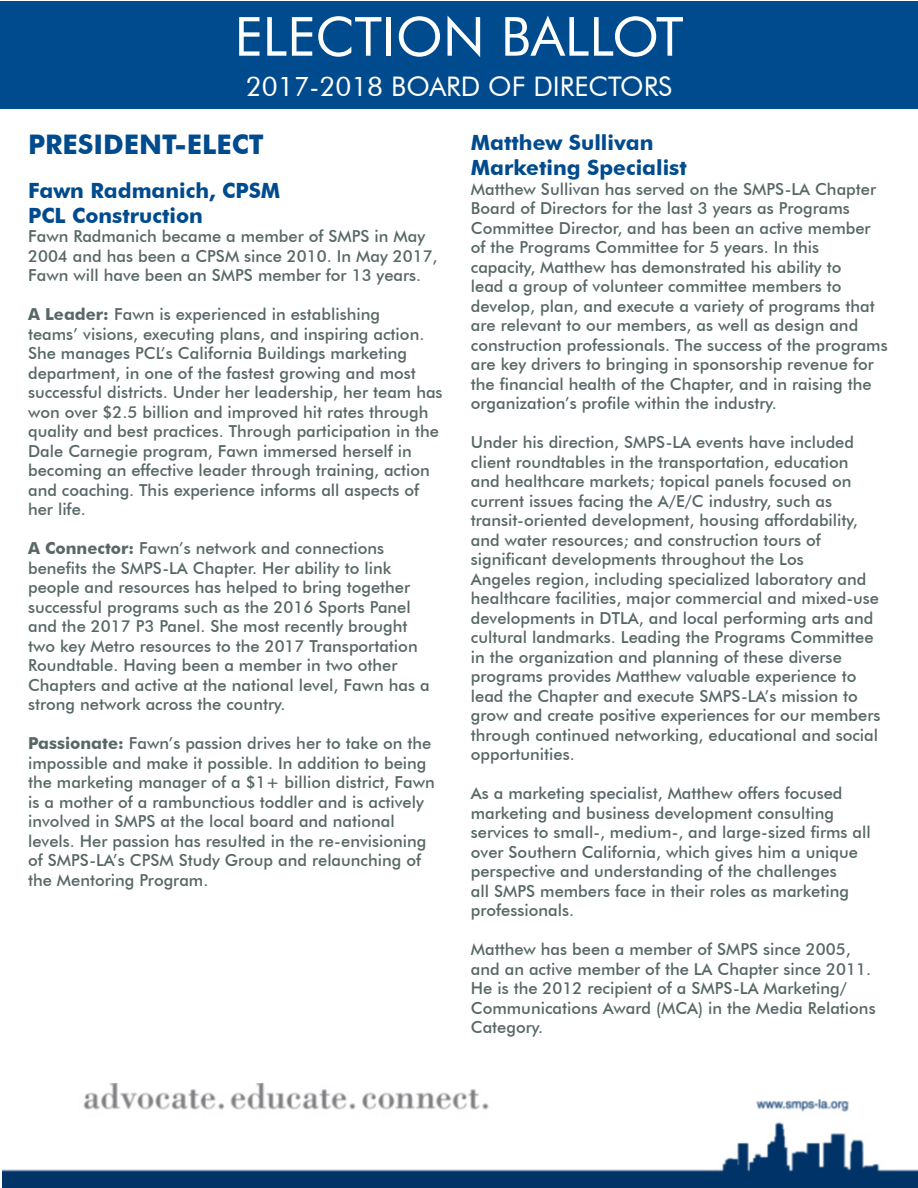
<style>
.page{position:relative;width:918px;height:1188px;background:#fff}
.page>*{position:absolute;margin:0;border:0;box-sizing:border-box;transform-origin:0 0}
.t1{font:54px "Futura BT";color:#fff}
.t2{font:27px "Futura BT";color:#fff}
.t3{font:700 27px "Futura BT";color:#004b8d}
.t4{font:700 21px/25.2px "Futura BT";color:#004b8d}
.t5{font:500 16.5px/19.5px "Futura BT";color:#586867}
.s1{font-weight:700}
</style>
<div class="page">
<div style="left:0;top:1px;width:918px;height:108px;background:#004b8d"></div>
<img style="left:3px;top:1084px;width:915px;height:104px">
<p class="t1" style="left:235px;top:4px;width:450px">ELECTION BALLOT</p>
<p class="t2" style="left:246px;top:70px;width:428px">2017-2018 BOARD OF DIRECTORS</p>
<p class="t3" style="left:28px;top:128px;width:237px">PRESIDENT-ELECT</p>
<p class="t4" style="left:28px;top:177px;width:254px">Fawn Radmanich, CPSM<br>PCL Construction</p>
<p class="t5" style="left:28px;top:227px;width:411px">Fawn Radmanich became a member of SMPS in May<br>2004 and has been a CPSM since 2010. In May 2017,<br>Fawn will have been an SMPS member for 13 years.</p>
<p class="t5" style="left:28px;top:305px;width:416px"><span class="s1">A Leader:</span> Fawn is experienced in establishing<br>teams’ visions, executing plans, and inspiring action.<br>She manages PCL’s California Buildings marketing department, in one of the fastest growing and most successful districts. Under her leadership, her team has won over $2.5 billion and improved hit rates through quality and best practices. Through participation in the Dale Carnegie program, Fawn immersed herself in becoming an effective leader through training, action and coaching. This experience informs all aspects of her life.</p>
<p class="t5" style="left:28px;top:539px;width:403px"><span class="s1">A Connector:</span> Fawn’s network and connections benefits the SMPS-LA Chapter. Her ability to link people and resources has helped to bring together successful programs such as the 2016 Sports Panel and the 2017 P3 Panel. She most recently brought two key Metro resources to the 2017 Transportation Roundtable. Having been a member in two other Chapters and active at the national level, Fawn has a strong network across the country.</p>
<p class="t5" style="left:28px;top:734px;width:408px"><span class="s1">Passionate:</span> Fawn’s passion drives her to take on the impossible and make it possible. In addition to being the marketing manager of a $1+ billion district, Fawn is a mother of a rambunctious toddler and is actively involved in SMPS at the local board and national levels. Her passion has resulted in the re-envisioning of SMPS-LA’s CPSM Study Group and relaunching of the Mentoring Program.</p>
<p class="t4" style="left:471px;top:130px;width:217px">Matthew Sullivan<br>Marketing Specialist</p>
<p class="t5" style="left:471px;top:179px;width:418px">Matthew Sullivan has served on the SMPS-LA Chapter Board of Directors for the last 3 years as Programs Committee Director, and has been an active member of the Programs Committee for 5 years. In this capacity, Matthew has demonstrated his ability to<br>lead a group of volunteer committee members to develop, plan, and execute a variety of programs that are relevant to our members, as well as design and construction professionals. The success of the programs are key drivers to bringing in sponsorship revenue for the financial health of the Chapter, and in raising the organization’s profile within the industry.</p>
<p class="t5" style="left:471px;top:432px;width:411px">Under his direction, SMPS-LA events have included client roundtables in the transportation, education and healthcare markets; topical panels focused on current issues facing the A/E/C industry, such as transit-oriented development, housing affordability, and water resources; and construction tours of significant developments throughout the Los<br>Angeles region, including specialized laboratory and healthcare facilities, major commercial and mixed-use developments in DTLA, and local performing arts and cultural landmarks. Leading the Programs Committee in the organization and planning of these diverse programs provides Matthew valuable experience to lead the Chapter and execute SMPS-LA’s mission to grow and create positive experiences for our members through continued networking, educational and social opportunities.</p>
<p class="t5" style="left:471px;top:783px;width:401px">As a marketing specialist, Matthew offers focused marketing and business development consulting services to small-, medium-, and large-sized firms all over Southern California, which gives him a unique perspective and understanding of the challenges<br>all SMPS members face in their roles as marketing professionals.</p>
<p class="t5" style="left:471px;top:939px;width:406px">Matthew has been a member of SMPS since 2005, and an active member of the LA Chapter since 2011.<br>He is the 2012 recipient of a SMPS-LA Marketing/ Communications Award (MCA) in the Media Relations Category.</p>
</div>
